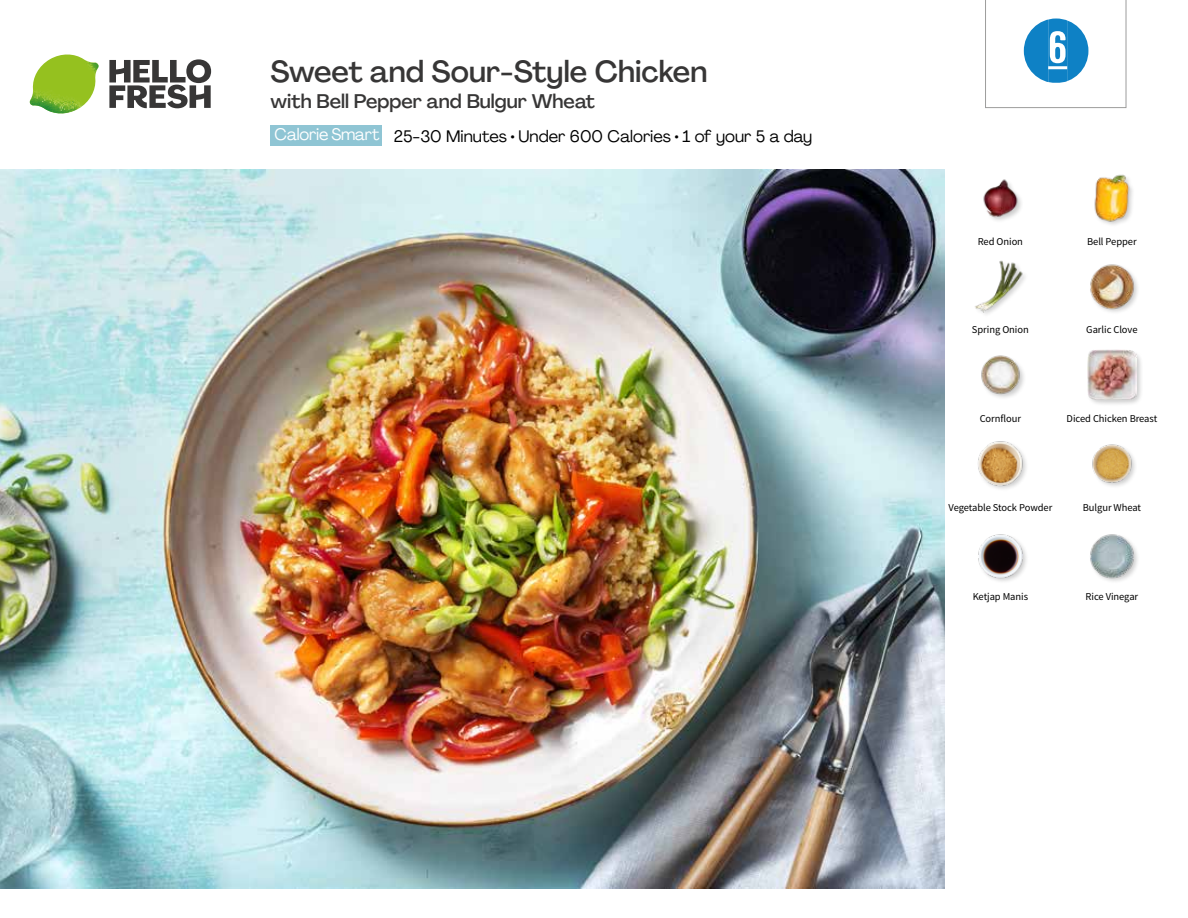
<style>
.page{position:relative;width:1188px;height:918px;background:#fff}
.page>*{position:absolute;margin:0;border:0;box-sizing:border-box;transform-origin:0 0}
.t1{font:45.9px "Kapra";color:#fff;scale:1.18 1}
.t2{font:500 30px "Agrandir";letter-spacing:-.005em;color:#373636}
.t3{font:500 19.5px "Agrandir";color:#373636}
.t4{font:16.5px "Agrandir";color:#000}
.t5{font:16.5px "Agrandir";letter-spacing:-.01em;color:#fff}
.t6{font:10.5px "Source Sans Pro";letter-spacing:-.005em;color:#000}
</style>
<div class="page">
<svg style="left:109px;top:59px;width:102px;height:49px"></svg>
<img style="left:30px;top:55px;width:69px;height:59px">
<img style="left:0;top:170px;width:945px;height:718px">
<div style="left:271px;top:125px;width:111px;height:20px;background:#8fc5d4"></div>
<img style="left:1092px;top:444px;width:43px;height:42px">
<img style="left:1090px;top:534px;width:48px;height:48px">
<img style="left:978px;top:534px;width:49px;height:48px">
<img style="left:981px;top:355px;width:43px;height:43px">
<img style="left:978px;top:441px;width:48px;height:48px">
<div style="left:1086px;top:349px;width:58px;height:58px;background:#000;opacity:.2"></div>
<img style="left:1087px;top:350px;width:50px;height:49px">
<img style="left:983px;top:179px;width:38px;height:42px">
<img style="left:975px;top:260px;width:50px;height:54px">
<img style="left:1090px;top:264px;width:48px;height:48px">
<img style="left:1094px;top:174px;width:39px;height:51px">
<svg style="left:985px;top:0;width:141px;height:108px"></svg>
<h2 class="t2" style="left:271px;top:53px;width:438px">Sweet and Sour-Style Chicken</h2>
<h3 class="t3" style="left:271px;top:89px;width:326px">with Bell Pepper and Bulgur Wheat</h3>
<h3 class="t5" style="left:275px;top:124px;width:106px">Calorie Smart</h3>
<h3 class="t4" style="left:394px;top:126px;width:420px">25-30 Minutes • Under 600 Calories • 1 of your 5 a day</h3>
<h1 class="t1" style="left:1048px;top:21px;width:18px">6</h1>
<p class="t6" style="left:978px;top:234px;width:47px">Red Onion</p>
<p class="t6" style="left:1087px;top:234px;width:51px">Bell Pepper</p>
<p class="t6" style="left:972px;top:323px;width:58px">Spring Onion</p>
<p class="t6" style="left:1086px;top:323px;width:53px">Garlic Clove</p>
<p class="t6" style="left:980px;top:412px;width:43px">Cornflour</p>
<p class="t6" style="left:1067px;top:412px;width:92px">Diced Chicken Breast</p>
<p class="t6" style="left:948px;top:501px;width:105px">Vegetable Stock Powder</p>
<p class="t6" style="left:1083px;top:501px;width:60px">Bulgur Wheat</p>
<p class="t6" style="left:973px;top:589px;width:57px">Ketjap Manis</p>
<p class="t6" style="left:1086px;top:589px;width:54px">Rice Vinegar</p>
</div>
